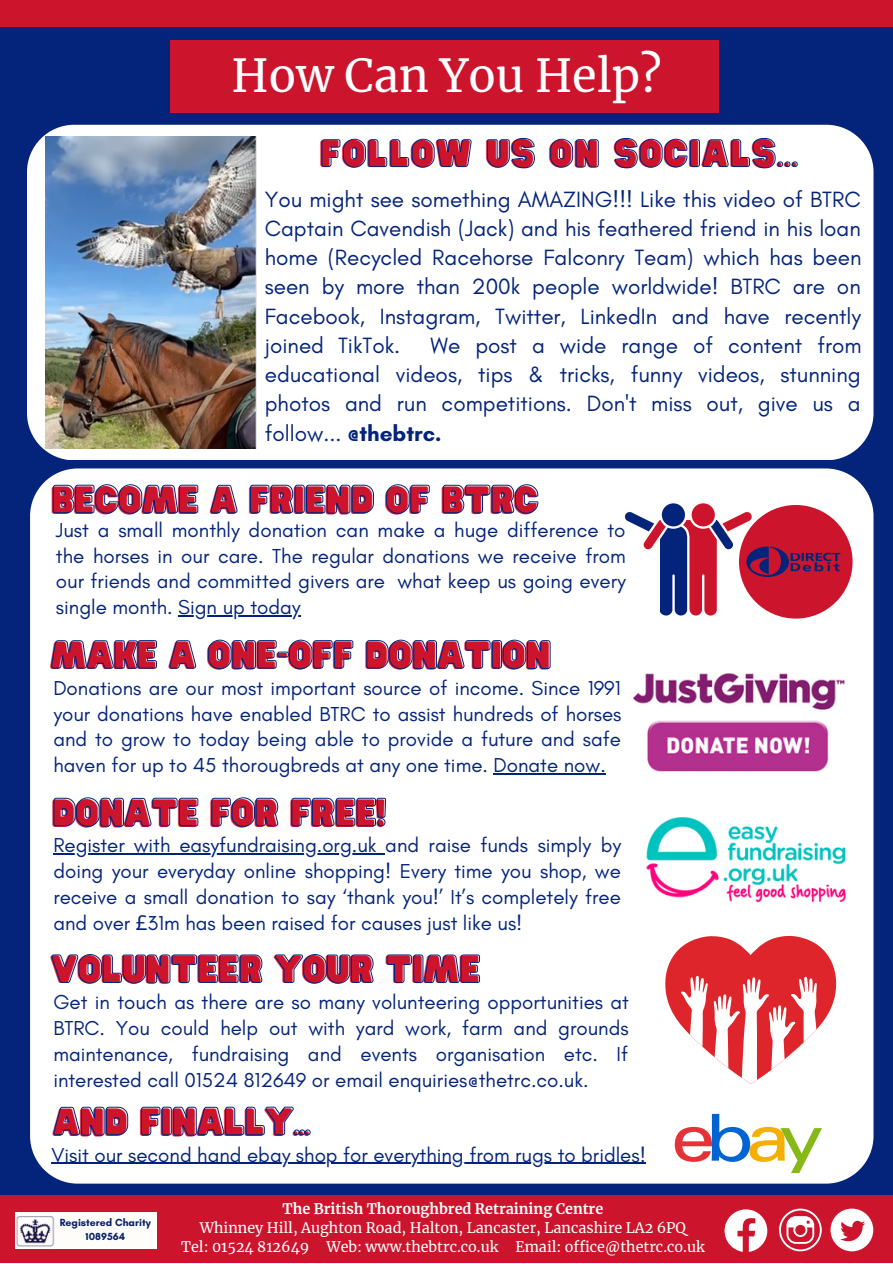
<style>
.page{position:relative;width:893px;height:1264px;background:#fff}
.page>*{position:absolute;margin:0;border:0;box-sizing:border-box;transform-origin:0 0}
.t1{font:45px "Merriweather";color:#fff}
.t2{font:34.5px "Hitand Run";color:#cc142c}
.t3{font:33.6px "Hitand Run";letter-spacing:.055em;color:#cc142c}
.t4{font:22.5px/29.2px "Glacial Indifference";color:#04247c;text-align:justify}
.t5{font:20.55px/25.8px "Glacial Indifference";color:#04247c;text-align:justify}
.t6{font:14.4px "Merriweather";color:#fff}
.t7{font:700 14.4px "Merriweather";color:#fff}
.t8{font:700 10.5px "Glacial Indifference";color:#06216b}
.s1{font-weight:700}
.s2{font-family:"Noto Sans"}
</style>
<div class="page">
<div style="left:0;top:0;width:892px;height:27px;background:#cc142c"></div>
<div style="left:0;top:27px;width:892px;height:1235px;background:#04247c"></div>
<div style="left:170px;top:40px;width:548px;height:72px;background:#cc142c"></div>
<div style="left:30px;top:468px;width:843px;height:715px;background:#fff;border-radius:48px"></div>
<div style="left:27px;top:125px;width:846px;height:335px;background:#fff;border-radius:47px"></div>
<div style="left:0;top:1194px;width:892px;height:68px;background:#cc142c"></div>
<img style="left:16px;top:1212px;width:140px;height:36px">
<div style="left:56px;top:1213px;width:101px;height:34px;background:#fffdfa"></div>
<svg style="left:779px;top:1208px;width:42px;height:43px"></svg>
<svg style="left:830px;top:1208px;width:43px;height:43px"></svg>
<svg style="left:724px;top:1209px;width:43px;height:42px"></svg>
<img style="left:46px;top:137px;width:210px;height:311px">
<svg style="left:665px;top:935px;width:172px;height:148px"></svg>
<div style="left:739px;top:505px;width:113px;height:113px;background:#cc142c;border-radius:50%"></div>
<svg style="left:625px;top:503px;width:215px;height:115px"></svg>
<img style="left:633px;top:673px;width:212px;height:99px">
<img style="left:646px;top:817px;width:200px;height:86px">
<svg style="left:674px;top:1113px;width:148px;height:59px"></svg>
<svg style="left:53px;top:797px;width:333px;height:30px"></svg>
<hr style="left:493px;top:773px;width:112px;height:1px;background:#04247c">
<svg style="left:321px;top:137px;width:476px;height:31px"></svg>
<svg style="left:51px;top:639px;width:499px;height:31px"></svg>
<svg style="left:51px;top:954px;width:429px;height:30px"></svg>
<hr style="left:53px;top:853px;width:126px;height:1px;background:#04247c">
<hr style="left:179px;top:853px;width:206px;height:1px;background:#04247c">
<hr style="left:178px;top:615px;width:122px;height:1px;background:#04247c">
<svg style="left:53px;top:484px;width:485px;height:30px"></svg>
<svg style="left:53px;top:1106px;width:258px;height:29px"></svg>
<hr style="left:51px;top:1162px;width:594px;height:1px;background:#04247c">
<p class="t1" style="left:231px;top:47px;width:432px">How Can You Help?</p>
<p class="t3" style="left:319px;top:135px;width:478px">FOLLOW US ON SOCIALS...</p>
<p class="t4" style="left:265px;top:184px;width:598px">You might see something AMAZING!!! Like this video of BTRC Captain Cavendish (Jack) and his feathered friend in his loan home (Recycled Racehorse Falconry Team) which has been seen by more than 200k people worldwide! BTRC are on Facebook, Instagram, Twitter, LinkedIn and have recently joined TikTok.</p>
<p class="t4" style="left:265px;top:330px;width:598px;text-indent:166px">We post a wide range of content from educational videos, tips &amp; tricks, funny videos, stunning photos and run competitions. Don't miss out, give us a follow... <span class="s1">@thebtrc.</span></p>
<p class="t2" style="left:51px;top:481px;width:487px">BECOME A FRIEND OF BTRC</p>
<p class="t5" style="left:56px;top:516px;width:571px">Just a small monthly donation can make a huge difference to the horses in our care. The regular donations we receive from our friends and committed givers are what keep us going every single month. Sign up today</p>
<p class="t2" style="left:50px;top:636px;width:501px">MAKE A ONE-OFF DONATION</p>
<p class="t5" style="left:53px;top:674px;width:569px">Donations are our most important source of income. Since 1991 your donations have enabled BTRC to assist hundreds of horses and to grow to today being able to provide a future and safe haven for up to 45 thorougbreds at any one time. Donate now.</p>
<p class="t2" style="left:52px;top:794px;width:335px">DONATE FOR FREE!</p>
<p class="t5" style="left:53px;top:832px;width:569px">Register with easyfundraising.org.uk and raise funds simply by doing your everyday online shopping! Every time you shop, we receive a small donation to say ‘thank you!’ It’s completely free and over <span class="s2">£</span>31m has been raised for causes just like us!</p>
<p class="t2" style="left:50px;top:950px;width:430px">VOLUNTEER YOUR TIME</p>
<p class="t5" style="left:53px;top:989px;width:577px">Get in touch as there are so many volunteering opportunities at BTRC. You could help out with yard work, farm and grounds maintenance, fundraising and events organisation etc. If interested call 01524 812649 or email enquiries@thetrc.co.uk.</p>
<p class="t2" style="left:52px;top:1102px;width:259px">AND FINALLY...</p>
<p class="t5" style="left:51px;top:1141px;width:596px">Visit our second hand ebay shop for everything from rugs to bridles!</p>
<p class="t8" style="left:60px;top:1215px;width:93px">Registered Charity</p>
<p class="t8" style="left:86px;top:1229px;width:41px">1089564</p>
<p class="t7" style="left:282px;top:1199px;width:322px">The British Thoroughbred Retraining Centre</p>
<p class="t6" style="left:200px;top:1218px;width:487px">Whinney Hill, Aughton Road, Halton, Lancaster, Lancashire LA2 6PQ</p>
<p class="t6" style="left:181px;top:1238px;width:525px">Tel: 01524 812649 Web: www.thebtrc.co.uk Email: office@thetrc.co.uk</p>
</div>
